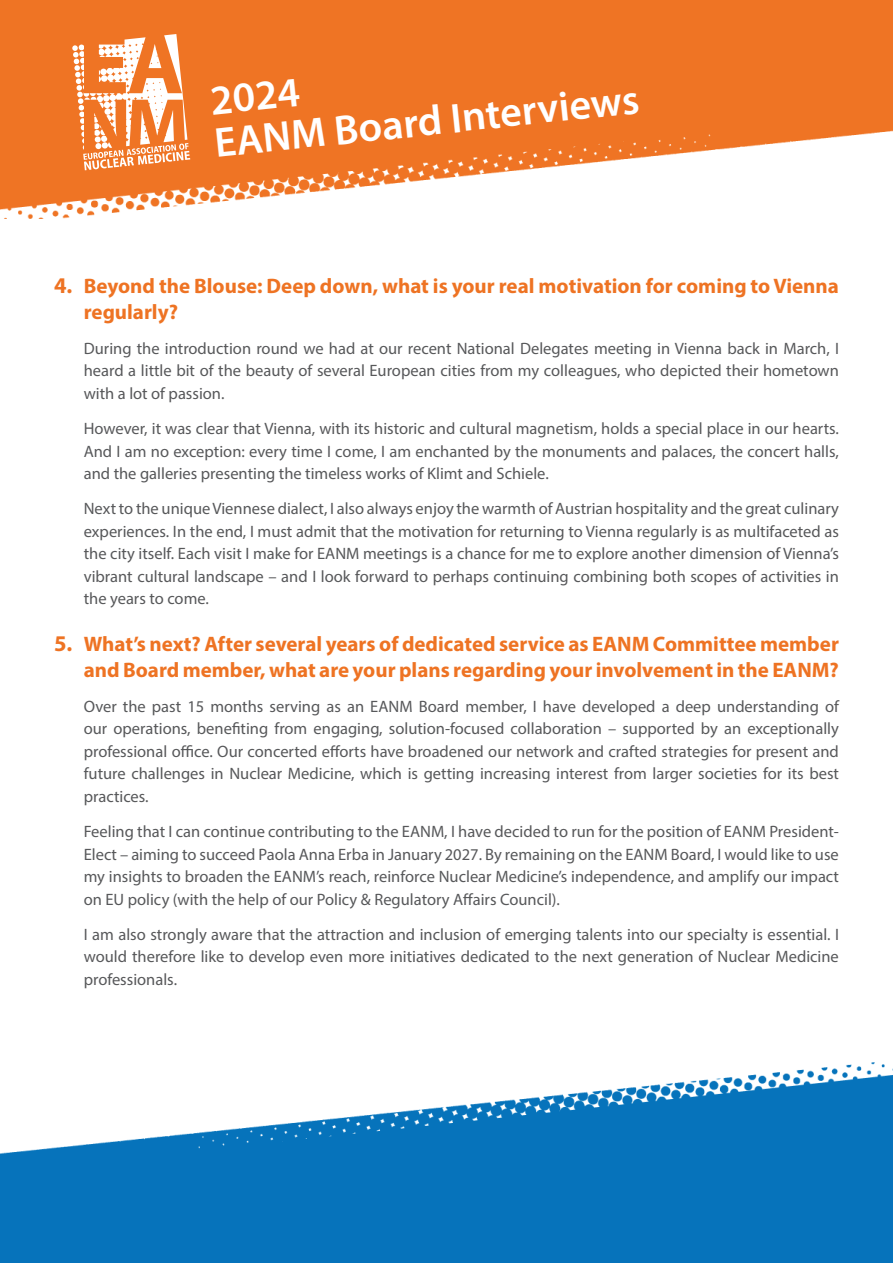
<style>
.page{position:relative;width:893px;height:1263px;background:#fff}
.page>*{position:absolute;margin:0;border:0;box-sizing:border-box;transform-origin:0 0}
.t1{font:600 42px/42.8px "Myriad Pro";color:#fff}
.t2{font:700 21px/25.5px "Myriad Pro";color:#ee7323}
.t3{font:16.5px/22.5px "Myriad Pro";color:#57585a;text-align:justify}
.s1{font-size:22.5px}
</style>
<div class="page">
<img style="left:0;top:0;width:893px;height:219px">
<svg style="left:72px;top:34px;width:118px;height:136px"></svg>
<img style="left:0;top:1062px;width:893px;height:201px">
<h1 class="t1" style="left:208px;top:78px;width:428px;rotate:-6deg">2024<br>EANM Board Interviews</h1>
<p class="t2" style="left:84px;top:272px;width:757px;text-indent:-30px"><span class="s1">4.</span> Beyond the Blouse: Deep down, what is your real motivation for coming to Vienna regularly?</p>
<p class="t3" style="left:84px;top:337px;width:757px">During the introduction round we had at our recent National Delegates meeting in Vienna back in March, I heard a little bit of the beauty of several European cities from my colleagues, who depicted their hometown with a lot of passion.</p>
<p class="t3" style="left:84px;top:417px;width:757px">However, it was clear that Vienna, with its historic and cultural magnetism, holds a special place in our hearts.<br>And I am no exception: every time I come, I am enchanted by the monuments and palaces, the concert halls, and the galleries presenting the timeless works of Klimt and Schiele.</p>
<p class="t3" style="left:84px;top:497px;width:757px">Next to the unique Viennese dialect, I also always enjoy the warmth of Austrian hospitality and the great culinary experiences. In the end, I must admit that the motivation for returning to Vienna regularly is as multifaceted as the city itself. Each visit I make for EANM meetings is a chance for me to explore another dimension of Vienna’s vibrant cultural landscape – and I look forward to perhaps continuing combining both scopes of activities in the years to come.</p>
<p class="t2" style="left:54px;top:630px;width:786px;text-align:right"><span class="s1">5.</span> What’s next? After several years of dedicated service as EANM Committee member and Board member, what are your plans regarding your involvement in the EANM?</p>
<p class="t3" style="left:84px;top:695px;width:757px">Over the past 15 months serving as an EANM Board member, I have developed a deep understanding of our operations, benefiting from engaging, solution-focused collaboration – supported by an exceptionally professional office. Our concerted efforts have broadened our network and crafted strategies for present and future challenges in Nuclear Medicine, which is getting increasing interest from larger societies for its best practices.</p>
<p class="t3" style="left:84px;top:820px;width:757px">Feeling that I can continue contributing to the EANM, I have decided to run for the position of EANM President-Elect – aiming to succeed Paola Anna Erba in January 2027. By remaining on the EANM Board, I would like to use my insights to broaden the EANM’s reach, reinforce Nuclear Medicine’s independence, and amplify our impact on EU policy (with the help of our Policy &amp; Regulatory Affairs Council).</p>
<p class="t3" style="left:84px;top:923px;width:757px">I am also strongly aware that the attraction and inclusion of emerging talents into our specialty is essential. I would therefore like to develop even more initiatives dedicated to the next generation of Nuclear Medicine professionals.</p>
</div>
